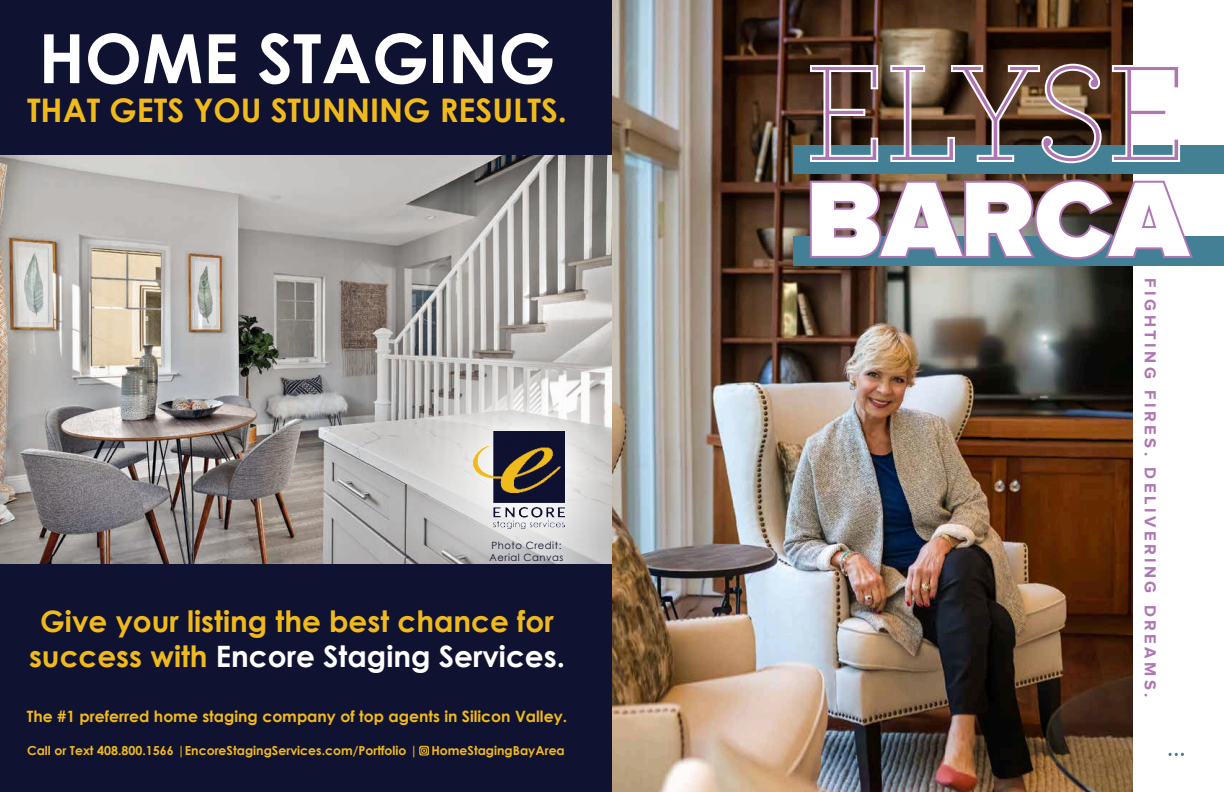
<style>
.page{position:relative;width:1224px;height:792px;background:#fff}
.page>*{position:absolute;margin:0;border:0;box-sizing:border-box;transform-origin:0 0}
.t1{font:200 141.3px "Archer Pro";letter-spacing:-.015em;color:#af76b3}
.t2{font:900 109.8px "Proxima Nova";color:#fff}
.t3{font:700 68px "Century Gothic";color:#fff}
.t4{font:700 32.5px "Century Gothic";color:#f0ba1b}
.t5{font:700 29.5px/35.4px "Century Gothic";color:#f0ba1b;text-align:center}
.t6{font:700 16.6px "Proxima Nova";letter-spacing:.21em;color:#af76b3}
.t7{font:700 15.6px "Century Gothic";color:#f0ba1b}
.t8{font:700 12.4px "Century Gothic";color:#f0ba1b}
.t9{font:10px/12px "Century Gothic";letter-spacing:.05em;color:#101231}
.s1{color:#fff}
</style>
<div class="page">
<img style="left:0;top:155px;width:612px;height:410px">
<div style="left:0;top:0;width:612px;height:155px;background:#101231"></div>
<img style="left:350px;top:308px;width:262px;height:257px">
<img style="left:430px;top:388px;width:178px;height:177px">
<img style="left:473px;top:431px;width:92px;height:98px">
<div style="left:0;top:565px;width:612px;height:227px;background:#101231"></div>
<svg style="left:419px;top:746px;width:10px;height:10px"></svg>
<svg style="left:420px;top:747px;width:8px;height:7px"></svg>
<img style="left:612px;top:0;width:521px;height:792px">
<div style="left:793px;top:145px;width:431px;height:29px;background:#438096"></div>
<div style="left:793px;top:236px;width:431px;height:30px;background:#438096"></div>
<svg style="left:808px;top:63px;width:72px;height:99px"></svg>
<svg style="left:888px;top:62px;width:216px;height:102px"></svg>
<svg style="left:1110px;top:63px;width:71px;height:99px"></svg>
<img style="left:808px;top:178px;width:385px;height:82px">
<svg style="left:1169px;top:753px;width:15px;height:3px"></svg>
<h3 class="t3" style="left:39px;top:7px;width:518px">HOME STAGING</h3>
<h3 class="t4" style="left:27px;top:86px;width:542px">THAT GETS YOU STUNNING RESULTS.</h3>
<p class="t9" style="left:490px;top:539px;width:75px">Photo Credit:<br>Aerial Canvas</p>
<h3 class="t5" style="left:29px;top:602px;width:538px">Give your listing the best chance for success with <span class="s1">Encore Staging Services.</span></h3>
<p class="t7" style="left:27px;top:705px;width:542px">The #1 preferred home staging company of top agents in Silicon Valley.</p>
<p class="t8" style="left:27px;top:741px;width:539px">Call or Text 408.800.1566 |EncoreStagingServices.com/Portfolio | HomeStagingBayArea</p>
<h1 class="t1" style="left:806px;top:25px;width:384px">ELYSE</h1>
<h2 class="t2" style="left:806px;top:169px;width:384px">BARCA</h2>
<h3 class="t6" style="left:1158px;top:278px;width:421px;rotate:90deg">FIGHTING FIRES. DELIVERING DREAMS.</h3>
</div>
